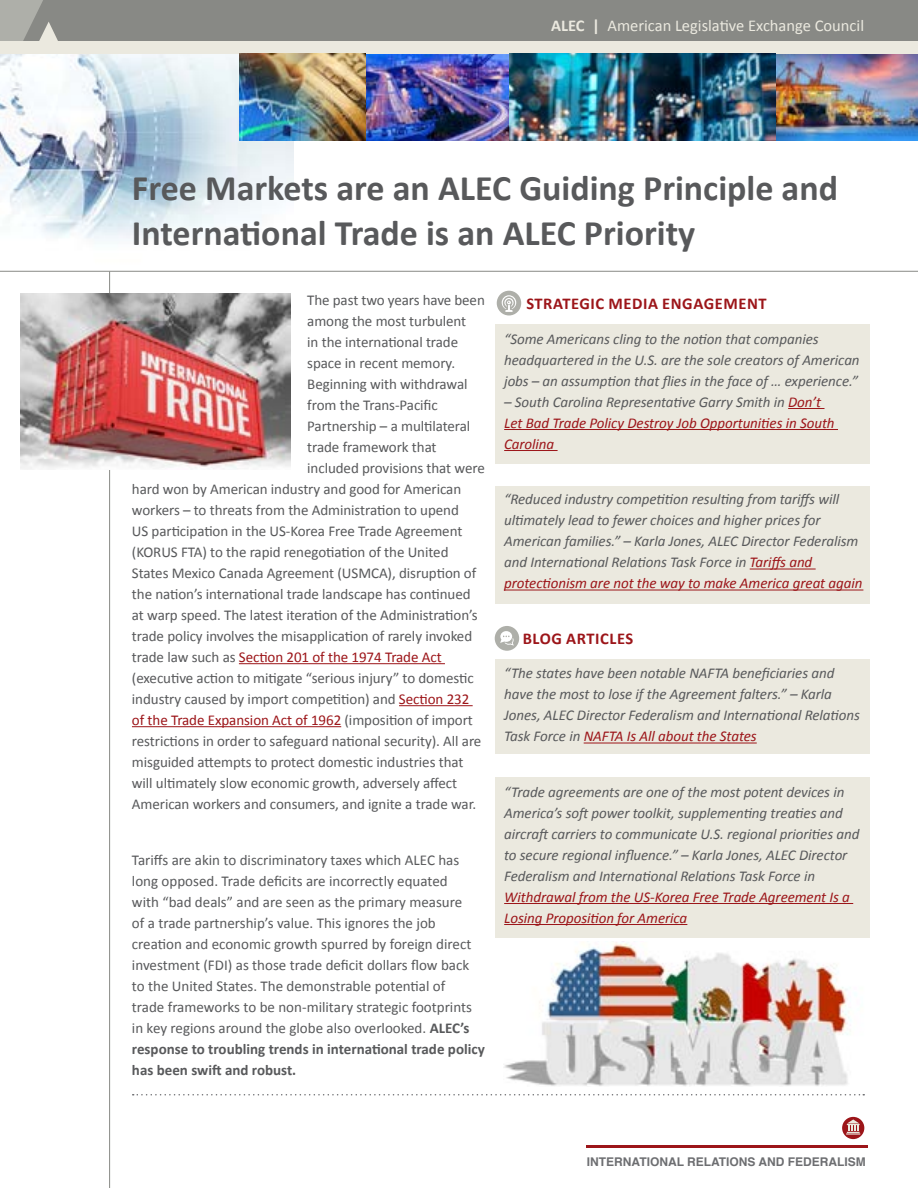
<style>
.page{position:relative;width:918px;height:1188px;background:#fff}
.page>*{position:absolute;margin:0;border:0;box-sizing:border-box;transform-origin:0 0}
.t1{font:700 36px/45px "Calibri";color:#58595b}
.t2{font:16.5px "Calibri";color:#ebe9df}
.t3{font:700 16.5px "Calibri";letter-spacing:.035em;color:#9c1519}
.t4{font:15px/21px "Calibri";letter-spacing:-.005em;color:#58595b}
.t5{font:italic 15px/21px "Calibri";letter-spacing:-.005em;color:#58595b}
.t6{font:italic 15px/21px "Calibri";letter-spacing:-.005em;color:#9c1519}
.t7{font:15px "Calibri";letter-spacing:-.005em;color:#9c1519}
.t8{font:700 12px "Helvetica";color:#6d6e71}
.s1{font-weight:700}
.s2{color:#58595b}
.s3{color:#9c1519}
</style>
<div class="page">
<img style="left:504px;top:941px;width:347px;height:145px">
<div style="left:495px;top:626px;width:24px;height:25px;background:#aeafa9;border-radius:50%"></div>
<div style="left:497px;top:291px;width:24px;height:24px;background:#aeafa9;border-radius:50%"></div>
<div style="left:495px;top:778px;width:375px;height:160px;background:#ebe9df"></div>
<div style="left:495px;top:659px;width:375px;height:95px;background:#ebe9df"></div>
<div style="left:495px;top:487px;width:375px;height:117px;background:#ebe9df"></div>
<img style="left:0;top:54px;width:294px;height:219px">
<hr style="left:239px;top:663px;width:206px;height:1px;background:#9c1519">
<hr style="left:399px;top:705px;width:74px;height:1px;background:#9c1519">
<hr style="left:132px;top:726px;width:209px;height:1px;background:#9c1519">
<svg style="left:133px;top:1094px;width:731px;height:2px"></svg>
<div style="left:0;top:0;width:918px;height:53px;background:#888985"></div>
<svg style="left:0;top:0;width:63px;height:42px"></svg>
<div style="left:0;top:42px;width:918px;height:12px;background:#ebe9df"></div>
<hr style="left:0;top:271px;width:918px;height:1px;background:#888985">
<hr style="left:109px;top:271px;width:1px;height:917px;background:#888985">
<img style="left:240px;top:54px;width:532px;height:86px">
<img style="left:772px;top:54px;width:146px;height:86px">
<div style="left:842px;top:1117px;width:22px;height:22px;background:#9c1519;border-radius:50%"></div>
<svg style="left:846px;top:1119px;width:14px;height:16px"></svg>
<hr style="left:586px;top:1145px;width:281px;height:3px;background:#9c1519">
<div style="left:495px;top:324px;width:375px;height:139px;background:#ebe9df"></div>
<img style="left:21px;top:294px;width:269px;height:175px">
<hr style="left:788px;top:408px;width:37px;height:1px;background:#9c1519">
<hr style="left:504px;top:429px;width:334px;height:1px;background:#9c1519">
<hr style="left:504px;top:450px;width:54px;height:1px;background:#9c1519">
<hr style="left:750px;top:569px;width:66px;height:1px;background:#9c1519">
<hr style="left:504px;top:590px;width:359px;height:1px;background:#9c1519">
<hr style="left:584px;top:743px;width:173px;height:1px;background:#9c1519">
<hr style="left:504px;top:903px;width:349px;height:1px;background:#9c1519">
<hr style="left:504px;top:924px;width:183px;height:1px;background:#9c1519">
<svg style="left:502px;top:295px;width:14px;height:17px"></svg>
<svg style="left:500px;top:631px;width:14px;height:15px"></svg>
<p class="t2" style="left:551px;top:15px;width:314px"><span class="s1">ALEC |</span> American Legislative Exchange Council</p>
<h1 class="t1" style="left:132px;top:164px;width:708px">Free Markets are an ALEC Guiding Principle and<br>International Trade is an ALEC Priority</h1>
<p class="t4" style="left:307px;top:290px;width:179px">The past two years have been</p>
<p class="t4" style="left:307px;top:311px;width:160px">among the most turbulent</p>
<p class="t4" style="left:307px;top:332px;width:152px">in the international trade</p>
<p class="t4" style="left:307px;top:353px;width:149px">space in recent memory.</p>
<p class="t4" style="left:307px;top:374px;width:162px">Beginning with withdrawal</p>
<p class="t4" style="left:307px;top:395px;width:132px">from the Trans-Pacific</p>
<p class="t4" style="left:307px;top:416px;width:165px">Partnership – a multilateral</p>
<p class="t4" style="left:307px;top:437px;width:131px">trade framework that</p>
<p class="t4" style="left:307px;top:458px;width:179px">included provisions that were</p>
<p class="t4" style="left:132px;top:479px;width:331px">hard won by American industry and good for American</p>
<p class="t4" style="left:132px;top:500px;width:328px">workers – to threats from the Administration to upend</p>
<p class="t4" style="left:132px;top:521px;width:332px">US participation in the US-Korea Free Trade Agreement</p>
<p class="t4" style="left:132px;top:542px;width:318px">(KORUS FTA) to the rapid renegotiation of the United</p>
<p class="t4" style="left:132px;top:563px;width:346px">States Mexico Canada Agreement (USMCA), disruption of</p>
<p class="t4" style="left:132px;top:584px;width:340px">the nation’s international trade landscape has continued</p>
<p class="t4" style="left:132px;top:605px;width:347px">at warp speed. The latest iteration of the Administration’s</p>
<p class="t4" style="left:132px;top:626px;width:342px">trade policy involves the misapplication of rarely invoked</p>
<p class="t7" style="left:132px;top:648px;width:311px"><span class="s2">trade law such as</span> Section 201 of the 1974 Trade Act</p>
<p class="t4" style="left:132px;top:668px;width:343px">(executive action to mitigate “serious injury” to domestic</p>
<p class="t4" style="left:132px;top:689px;width:339px">industry caused by import competition) and <span class="s3">Section 232</span></p>
<p class="t7" style="left:132px;top:711px;width:343px">of the Trade Expansion Act of 1962 <span class="s2">(imposition of import</span></p>
<p class="t4" style="left:132px;top:731px;width:351px">restrictions in order to safeguard national security). All are</p>
<p class="t4" style="left:132px;top:752px;width:333px">misguided attempts to protect domestic industries that</p>
<p class="t4" style="left:132px;top:773px;width:327px">will ultimately slow economic growth, adversely affect</p>
<p class="t4" style="left:132px;top:794px;width:346px">American workers and consumers, and ignite a trade war.</p>
<p class="t4" style="left:132px;top:849px;width:354px">Tariffs are akin to discriminatory taxes which ALEC has long opposed. Trade deficits are incorrectly equated<br>with “bad deals” and are seen as the primary measure<br>of a trade partnership’s value. This ignores the job creation and economic growth spurred by foreign direct investment (FDI) as those trade deficit dollars flow back to the United States. The demonstrable potential of<br>trade frameworks to be non-military strategic footprints in key regions around the globe also overlooked. <span class="s1">ALEC’s response to troubling trends in international trade policy has been swift and robust.</span></p>
<p class="t3" style="left:526px;top:294px;width:242px">STRATEGIC MEDIA ENGAGEMENT</p>
<p class="t5" style="left:504px;top:328px;width:357px">“Some Americans cling to the notion that companies headquartered in the U.S. are the sole creators of American jobs – an assumption that flies in the face of … experience.”</p>
<p class="t6" style="left:504px;top:391px;width:332px"><span class="s2">– South Carolina Representative Garry Smith in</span> Don’t<br>Let Bad Trade Policy Destroy Job Opportunities in South<br>Carolina</p>
<p class="t5" style="left:504px;top:488px;width:360px">“Reduced industry competition resulting from tariffs will ultimately lead to fewer choices and higher prices for American families.” – Karla Jones, ALEC Director Federalism and International Relations Task Force in <span class="s3">Tariffs and protectionism are not the way to make America great again</span></p>
<p class="t3" style="left:523px;top:628px;width:112px">BLOG ARTICLES</p>
<p class="t5" style="left:504px;top:662px;width:357px">“The states have been notable NAFTA beneficiaries and have the most to lose if the Agreement falters.” – Karla Jones, ALEC Director Federalism and International Relations Task Force in <span class="s3">NAFTA Is All about the States</span></p>
<p class="t5" style="left:504px;top:781px;width:357px">“Trade agreements are one of the most potent devices in America’s soft power toolkit, supplementing treaties and aircraft carriers to communicate U.S. regional priorities and to secure regional influence.” – Karla Jones, ALEC Director Federalism and International Relations Task Force in</p>
<p class="t6" style="left:504px;top:886px;width:347px">Withdrawal from the US-Korea Free Trade Agreement Is a<br>Losing Proposition for America</p>
<p class="t8" style="left:587px;top:1152px;width:280px">INTERNATIONAL RELATIONS AND FEDERALISM</p>
</div>
